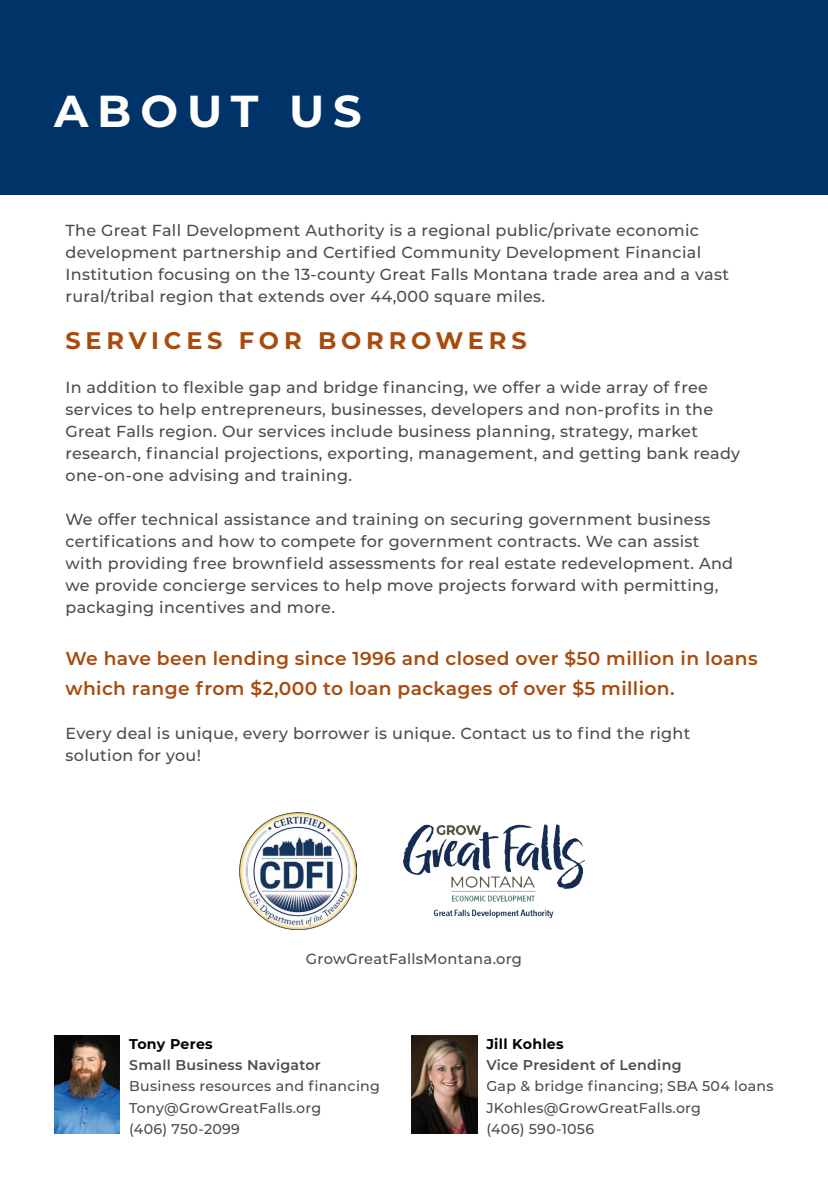
<style>
.page{position:relative;width:828px;height:1188px;background:#fff}
.page>*{position:absolute;margin:0;border:0;box-sizing:border-box;transform-origin:0 0}
.t1{font:700 44.8px "Montserrat";letter-spacing:.2em;color:#fff}
.t2{font:700 24px "Montserrat";letter-spacing:.2em;color:#a84b0d}
.t3{font:600 18.6px/30px "Montserrat";letter-spacing:.02em;color:#a84b0d}
.t4{font:500 16px/22px "Montserrat";letter-spacing:.02em;color:#4b4c4d}
.t5{font:500 14.6px "Montserrat";letter-spacing:.02em;color:#4b4c4d}
.t6{font:500 14.2px/21.2px "Montserrat";letter-spacing:.02em;color:#4b4c4d}
.t7{font:600 14.2px "Montserrat";letter-spacing:.02em;color:#4b4c4d}
.t8{font:700 14.2px "Montserrat";letter-spacing:.02em;color:#040503}
</style>
<div class="page">
<div style="left:0;top:0;width:828px;height:194px;background:#003367"></div>
<img style="left:54px;top:1035px;width:66px;height:99px">
<img style="left:411px;top:1035px;width:66px;height:99px">
<img style="left:404px;top:825px;width:180px;height:93px">
<img style="left:240px;top:813px;width:116px;height:116px">
<h1 class="t1" style="left:54px;top:79px;width:309px">ABOUT US</h1>
<p class="t4" style="left:66px;top:219px;width:665px">The Great Fall Development Authority is a regional public/private economic development partnership and Certified Community Development Financial Institution focusing on the 13-county Great Falls Montana trade area and a vast rural/tribal region that extends over 44,000 square miles.</p>
<h2 class="t2" style="left:66px;top:323px;width:463px">SERVICES FOR BORROWERS</h2>
<p class="t4" style="left:66px;top:375px;width:676px">In addition to flexible gap and bridge financing, we offer a wide array of free services to help entrepreneurs, businesses, developers and non-profits in the Great Falls region. Our services include business planning, strategy, market research, financial projections, exporting, management, and getting bank ready one-on-one advising and training.</p>
<p class="t4" style="left:66px;top:507px;width:669px">We offer technical assistance and training on securing government business certifications and how to compete for government contracts. We can assist with providing free brownfield assessments for real estate redevelopment. And we provide concierge services to help move projects forward with permitting, packaging incentives and more.</p>
<p class="t3" style="left:66px;top:642px;width:694px">We have been lending since 1996 and closed over $50 million in loans which range from $2,000 to loan packages of over $5 million.</p>
<p class="t4" style="left:66px;top:721px;width:626px">Every deal is unique, every borrower is unique. Contact us to find the right solution for you!</p>
<p class="t5" style="left:306px;top:948px;width:218px">GrowGreatFallsMontana.org</p>
<p class="t8" style="left:129px;top:1034px;width:85px">Tony Peres</p>
<p class="t7" style="left:129px;top:1055px;width:193px">Small Business Navigator</p>
<p class="t6" style="left:129px;top:1075px;width:252px">Business resources and financing<br>Tony@GrowGreatFalls.org<br>(406) 750-2099</p>
<p class="t8" style="left:486px;top:1034px;width:79px">Jill Kohles</p>
<p class="t7" style="left:486px;top:1055px;width:197px">Vice President of Lending</p>
<p class="t6" style="left:486px;top:1075px;width:289px">Gap &amp; bridge financing; SBA 504 loans<br>JKohles@GrowGreatFalls.org<br>(406) 590-1056</p>
</div>
